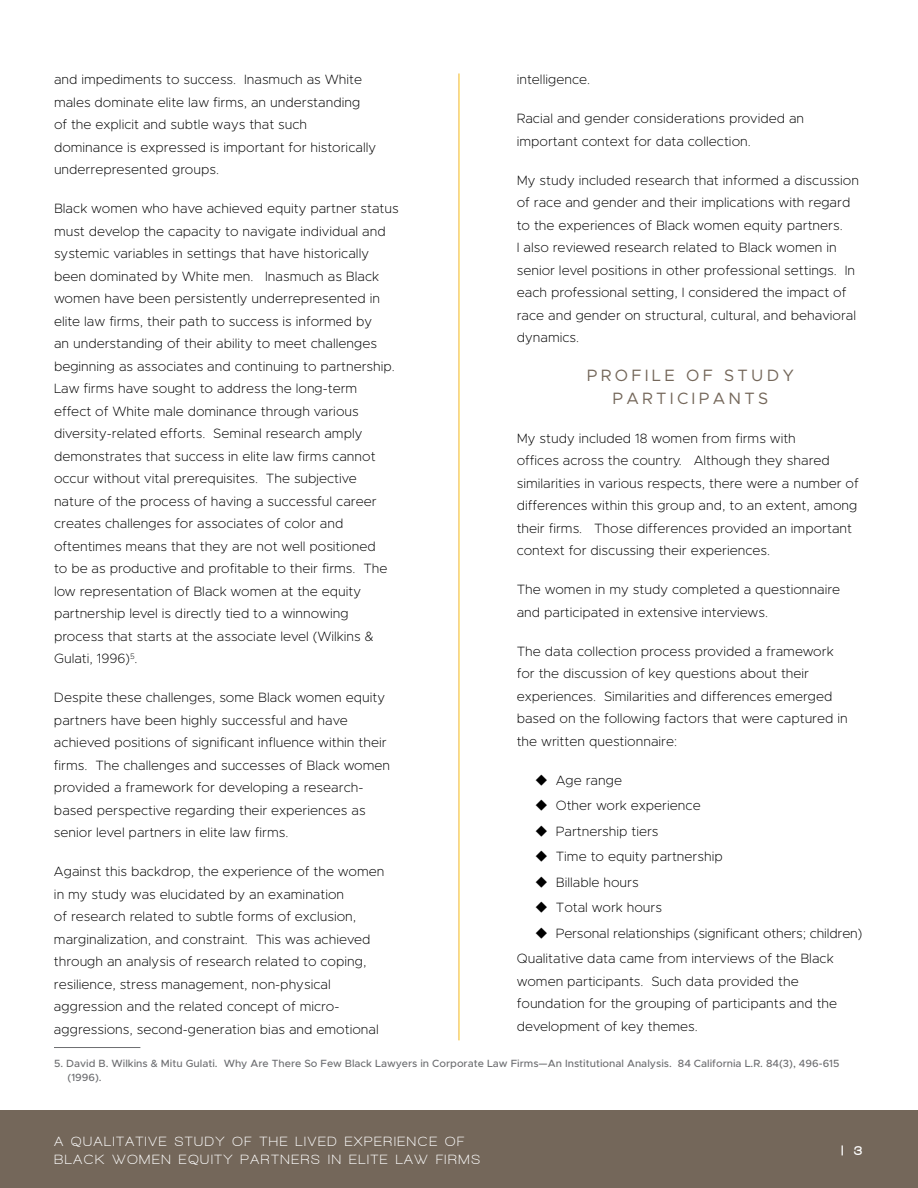
<style>
.page{position:relative;width:918px;height:1188px;background:#fff}
.page>*{position:absolute;margin:0;border:0;box-sizing:border-box;transform-origin:0 0}
.t1{font:16.5px/22.5px "Metropolis";letter-spacing:.2em;color:#74675a}
.t2{font:200 13.5px/22.5px "Metropolis";color:#000}
.t3{font:700 13.5px/18px "Walkway";letter-spacing:.13em;color:#fff}
.t4{font:900 13.5px "Walkway";color:#fff}
.t5{font:500 10.5px/13.5px "Metropolis";color:#6d6e71}
</style>
<div class="page">
<hr style="left:54px;top:1047px;width:86px;height:1px;background:#6d6e71">
<div style="left:0;top:1111px;width:918px;height:77px;background:#74675a"></div>
<p class="t2" style="left:54px;top:68px;width:324px">and impediments to success. Inasmuch as White males dominate elite law firms, an understanding of the explicit and subtle ways that such dominance is expressed is important for historically underrepresented groups.</p>
<p class="t2" style="left:54px;top:197px;width:346px">Black women who have achieved equity partner status must develop the capacity to navigate individual and systemic variables in settings that have historically been dominated by White men. Inasmuch as Black women have been persistently underrepresented in elite law firms, their path to success is informed by<br>an understanding of their ability to meet challenges beginning as associates and continuing to partnership.<br>Law firms have sought to address the long-term<br>effect of White male dominance through various diversity-related efforts. Seminal research amply demonstrates that success in elite law firms cannot occur without vital prerequisites. The subjective nature of the process of having a successful career creates challenges for associates of color and oftentimes means that they are not well positioned<br>to be as productive and profitable to their firms. The low representation of Black women at the equity partnership level is directly tied to a winnowing process that starts at the associate level (Wilkins &amp; Gulati, 1996)<sup>5</sup>.</p>
<p class="t2" style="left:54px;top:686px;width:338px">Despite these challenges, some Black women equity partners have been highly successful and have achieved positions of significant influence within their firms. The challenges and successes of Black women provided a framework for developing a research&shy;based perspective regarding their experiences as senior level partners in elite law firms.</p>
<p class="t2" style="left:54px;top:860px;width:332px">Against this backdrop, the experience of the women in my study was elucidated by an examination<br>of research related to subtle forms of exclusion, marginalization, and constraint. This was achieved through an analysis of research related to coping, resilience, stress management, non-physical aggression and the related concept of micro&shy;aggressions, second-generation bias and emotional</p>
<p class="t2" style="left:517px;top:68px;width:75px">intelligence.</p>
<p class="t2" style="left:517px;top:107px;width:289px">Racial and gender considerations provided an important context for data collection.</p>
<p class="t2" style="left:517px;top:169px;width:344px">My study included research that informed a discussion of race and gender and their implications with regard to the experiences of Black women equity partners.<br>I also reviewed research related to Black women in senior level positions in other professional settings. In each professional setting, I considered the impact of race and gender on structural, cultural, and behavioral dynamics.</p>
<p class="t1" style="left:587px;top:364px;width:77px">PROF ILE</p>
<p class="t1" style="left:612px;top:364px;width:183px;text-indent:74px">OF ST UDY<br>PA RT ICIPA NTS</p>
<p class="t2" style="left:517px;top:427px;width:343px">My study included 18 women from firms with<br>offices across the country. Although they shared similarities in various respects, there were a number of differences within this group and, to an extent, among their firms. Those differences provided an important context for discussing their experiences.</p>
<p class="t2" style="left:517px;top:578px;width:325px">The women in my study completed a questionnaire and participated in extensive interviews.</p>
<p class="t2" style="left:517px;top:640px;width:333px">The data collection process provided a framework for the discussion of key questions about their experiences. Similarities and differences emerged based on the following factors that were captured in the written questionnaire:</p>
<p class="t2" style="left:535px;top:769px;width:89px">◆ Age range</p>
<p class="t2" style="left:535px;top:794px;width:167px">◆ Other work experience</p>
<p class="t2" style="left:535px;top:820px;width:125px">◆ Partnership tiers</p>
<p class="t2" style="left:535px;top:845px;width:189px">◆ Time to equity partnership</p>
<p class="t2" style="left:535px;top:871px;width:105px">◆ Billable hours</p>
<p class="t2" style="left:535px;top:896px;width:129px">◆ Total work hours</p>
<p class="t2" style="left:517px;top:920px;width:347px;line-height:25.5px;text-indent:18px">◆ Personal relationships (significant others; children)<br>Qualitative data came from interviews of the Black</p>
<p class="t2" style="left:517px;top:970px;width:322px">women participants. Such data provided the foundation for the grouping of participants and the development of key themes.</p>
<p class="t5" style="left:68px;top:1057px;width:774px;text-indent:-14px">5. David B. Wilkins &amp; Mitu Gulati. Why Are There So Few Black Lawyers in Corporate Law Firms—An Institutional Analysis. 84 California L.R. 84(3), 496-615 (1996).</p>
<p class="t3" style="left:54px;top:1133px;width:427px">A QUALITATIVE STUDY OF THE LIVED EXPERIENCE OF<br>BLACK WOMEN EQUITY PARTNERS IN ELITE LAW FIRMS</p>
<p class="t4" style="left:841px;top:1144px;width:23px">| 3</p>
</div>
